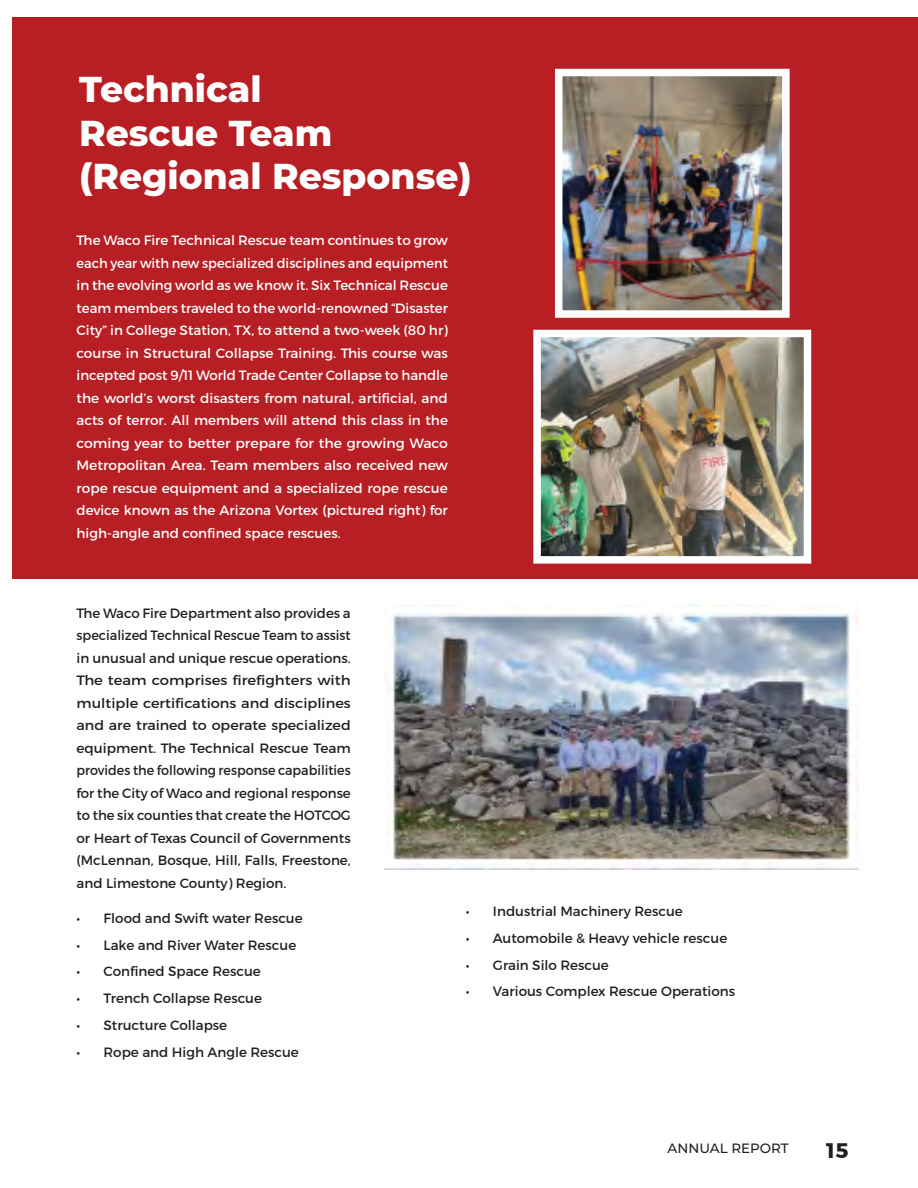
<style>
.page{position:relative;width:918px;height:1188px;background:#fff}
.page>*{position:absolute;margin:0;border:0;box-sizing:border-box;transform-origin:0 0}
.t1{font:800 36px/43.2px "Montserrat";color:#fff}
.t2{font:700 21px "Montserrat";color:#231f20}
.t3{font:13.5px/22.5px "Montserrat";color:#231f20;text-align:justify}
.t4{font:13.5px/22.5px "Montserrat";color:#fff;text-align:justify}
.t5{font:500 13.5px "Montserrat";color:#231f20}
</style>
<div class="page">
<div style="left:12px;top:17px;width:906px;height:562px;background:#b71f24"></div>
<img style="left:564px;top:78px;width:217px;height:231px">
<div style="left:555px;top:69px;width:235px;height:249px;border:8px solid #fff"></div>
<img style="left:542px;top:339px;width:260px;height:216px">
<div style="left:533px;top:330px;width:278px;height:234px;border:8px solid #fff"></div>
<img style="left:385px;top:605px;width:473px;height:264px">
<p class="t1" style="left:79px;top:66px;width:394px">Technical<br>Rescue Team (Regional Response)</p>
<p class="t4" style="left:77px;top:229px;width:373px">The Waco Fire Technical Rescue team continues to grow each year with new specialized disciplines and equipment in the evolving world as we know it. Six Technical Rescue team members traveled to the world-renowned “Disaster City” in College Station, TX, to attend a two-week (80 hr) course in Structural Collapse Training. This course was incepted post 9/11 World Trade Center Collapse to handle the world’s worst disasters from natural, artifcial, and acts of terror. All members will attend this class in the coming year to better prepare for the growing Waco Metropolitan Area. Team members also received new rope rescue equipment and a specialized rope rescue device known as the Arizona Vortex (pictured right) for high-angle and confned space rescues.</p>
<p class="t3" style="left:77px;top:601px;width:276px">The Waco Fire Department also provides a specialized Technical Rescue Team to assist in unusual and unique rescue operations.<br>The team comprises frefghters with multiple certifcations and disciplines and are trained to operate specialized equipment. The Technical Rescue Team provides the following response capabilities for the City of Waco and regional response to the six counties that create the HOTCOG or Heart of Texas Council of Governments (McLennan, Bosque, Hill, Falls, Freestone, and Limestone County) Region.</p>
<p class="t3" style="left:77px;top:907px;width:228px">• Flood and Swift water Rescue</p>
<p class="t3" style="left:77px;top:933px;width:221px">• Lake and River Water Rescue</p>
<p class="t3" style="left:77px;top:960px;width:186px">• Confned Space Rescue</p>
<p class="t3" style="left:77px;top:987px;width:187px">• Trench Collapse Rescue</p>
<p class="t3" style="left:77px;top:1014px;width:152px">• Structure Collapse</p>
<p class="t3" style="left:77px;top:1041px;width:224px">• Rope and High Angle Rescue</p>
<p class="t3" style="left:466px;top:900px;width:218px">• Industrial Machinery Rescue</p>
<p class="t3" style="left:466px;top:927px;width:263px">• Automobile &amp; Heavy vehicle rescue</p>
<p class="t3" style="left:466px;top:954px;width:144px">• Grain Silo Rescue</p>
<p class="t3" style="left:466px;top:980px;width:271px">• Various Complex Rescue Operations</p>
<p class="t5" style="left:668px;top:1138px;width:123px">ANNUAL REPORT</p>
<h2 class="t2" style="left:826px;top:1133px;width:24px">15</h2>
</div>
